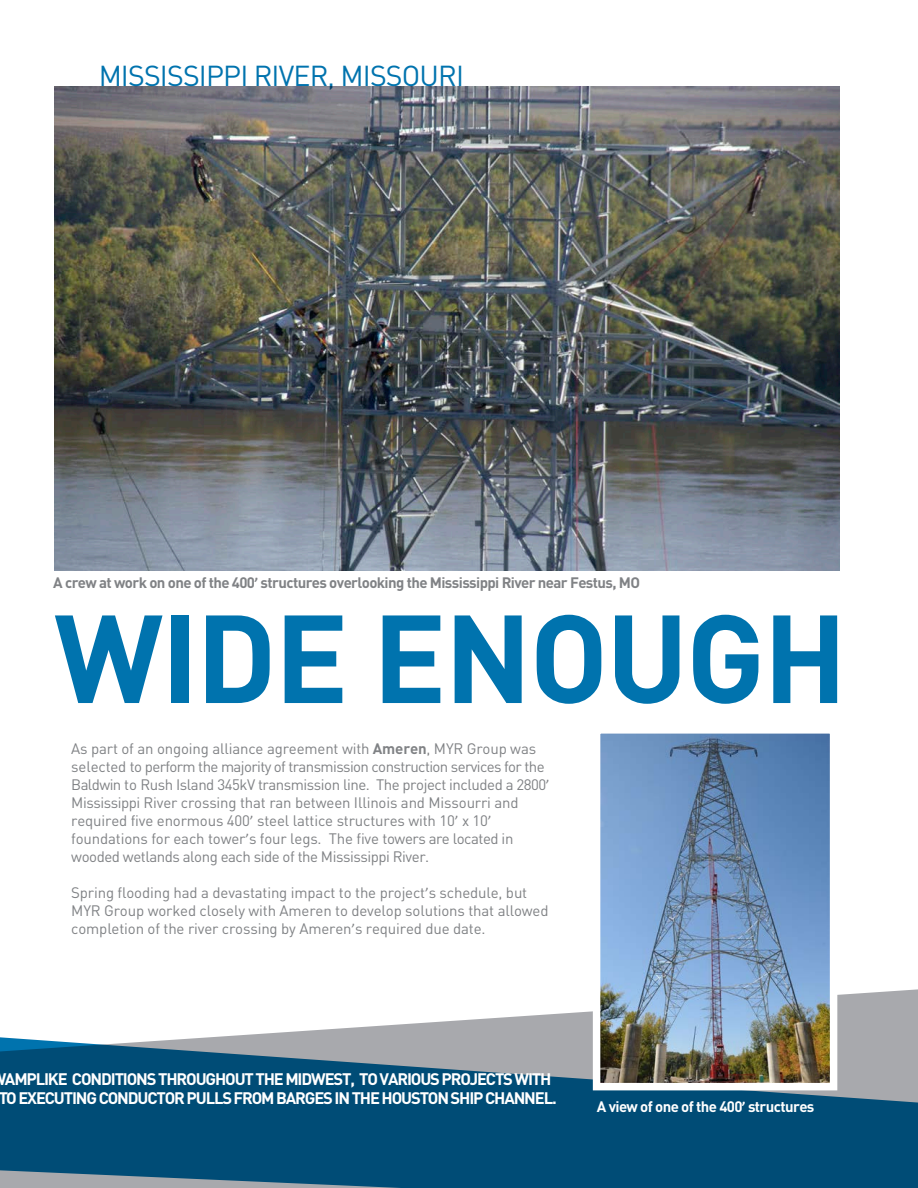
<style>
.page{position:relative;width:918px;height:1188px;background:#fff}
.page>*{position:absolute;margin:0;border:0;box-sizing:border-box;transform-origin:0 0}
.t1{font:700 123px "DIN";letter-spacing:-.02em;color:#0073ae}
.t2{font:28.5px "DIN";letter-spacing:-.03em;color:#0073ae}
.t3{font:700 16.5px/19.8px "DIN";letter-spacing:-.07em;color:#fff;text-align:center}
.t4{font:15px/18px "DIN";letter-spacing:-.03em;color:#808285}
.t5{font:15px/18px "DIN";letter-spacing:-.01em;color:#808285}
.t6{font:700 15px "DIN";letter-spacing:-.04em;color:#808285}
.t7{font:700 15px "DIN";letter-spacing:-.04em;color:#fff}
.s1{font-family:"Calibri"}
.s2{font-weight:700}
</style>
<div class="page">
<svg style="left:0;top:989px;width:918px;height:199px;fill:#004c76"></svg>
<img style="left:55px;top:87px;width:785px;height:484px">
<img style="left:602px;top:735px;width:226px;height:346px">
<div style="left:593px;top:726px;width:244px;height:364px;border:8px solid #fff"></div>
<h2 class="t2" style="left:99px;top:58px;width:367px">MISSISSIPPI RIVER, MISSOURI</h2>
<p class="t6" style="left:53px;top:573px;width:588px">A crew at work on one of the 400<span class="s1">’</span> structures overlooking the Mississippi River near Festus, MO</p>
<h1 class="t1" style="left:54px;top:578px;width:795px">WIDE ENOUGH</h1>
<p class="t4" style="left:71px;top:739px;width:480px">As part of an ongoing alliance agreement with <span class="s2">Ameren</span>, MYR Group was selected to perform the majority of transmission construction services for the Baldwin to Rush Island 345kV transmission line. The project included a 2800<span class="s1">’ </span>Mississippi River crossing that ran between Illinois and Missourri and required five enormous 400<span class="s1">’</span> steel lattice structures with 10<span class="s1">’</span> x 10<span class="s1">’ </span>foundations for each tower<span class="s1">’</span>s four legs. The five towers are located in wooded wetlands along each side of the Mississippi River.</p>
<p class="t5" style="left:71px;top:883px;width:479px">Spring flooding had a devastating impact to the project<span class="s1">’</span>s schedule, but<br>MYR Group worked closely with Ameren to develop solutions that allowed completion of the river crossing by Ameren<span class="s1">’</span>s required due date.</p>
<p class="t3" style="left:-2px;top:1068px;width:560px">AMPLIKE CONDITIONS THROUGHOUT THE MIDWEST, TO VARIOUS PROJECTS WITH<br>TO EXECUTING CONDUCTOR PULLS FROM BARGES IN THE HOUSTON SHIP CHANNEL.</p>
<p class="t7" style="left:597px;top:1097px;width:219px">A view of one of the 400<span class="s1">’</span> structures</p>
</div>
